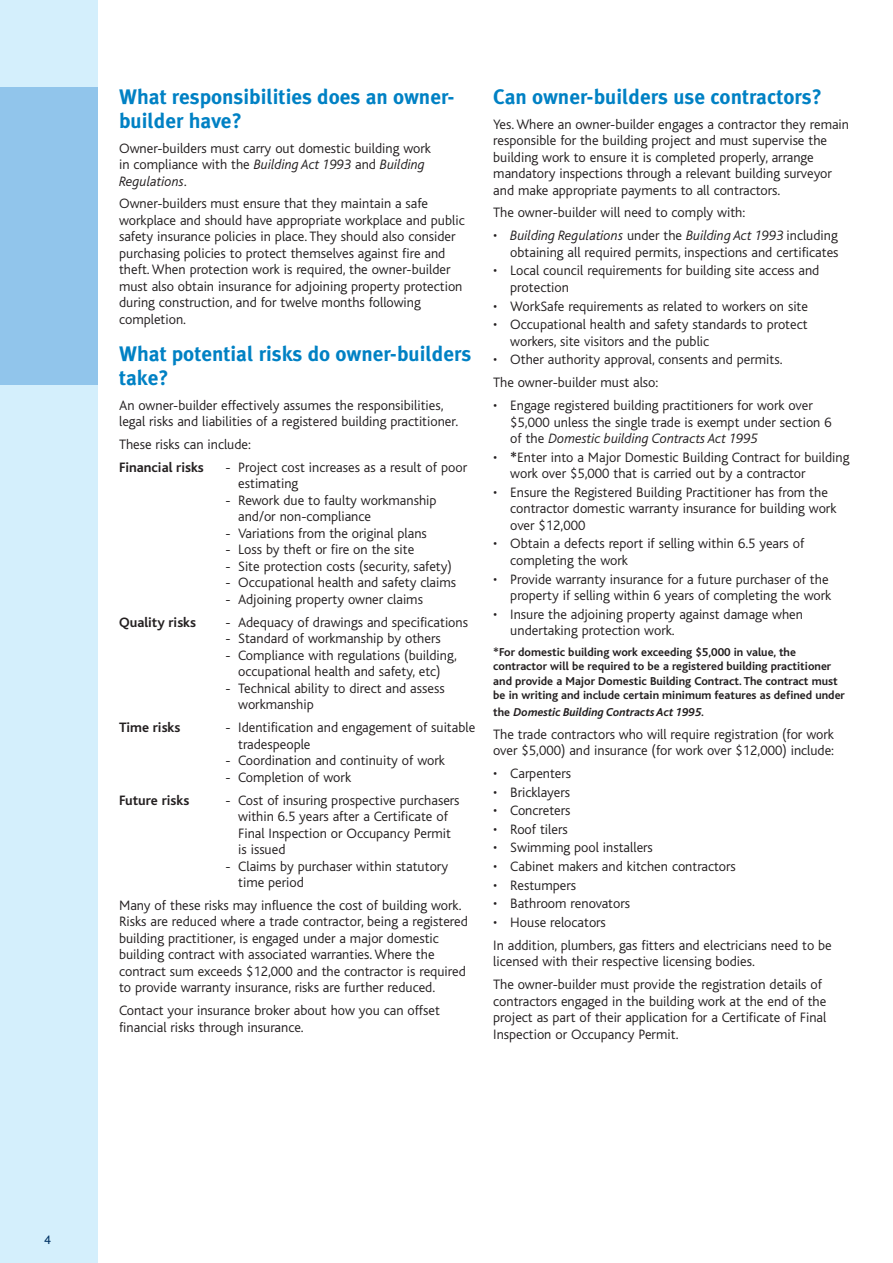
<style>
.page{position:relative;width:893px;height:1263px;background:#fff}
.page>*{position:absolute;margin:0;border:0;box-sizing:border-box;transform-origin:0 0}
.t1{font:700 21px/24px "Meta Plus";color:#0081c4}
.t2{font:300 14.25px/16.5px "Bliss";color:#231f20}
.t3{font:700 14.25px "Bliss";color:#231f20}
.t4{font:12.75px "Bliss";color:#003263}
.t5{font:700 12px/14.4px "Bliss";color:#231f20}
.t6{font:italic 700 12px "Bliss";color:#231f20}
.s1{font-style:italic}
.s2{font-weight:700}
.s3{font-style:normal}
</style>
<div class="page">
<div style="left:0;top:0;width:98px;height:1263px;background:#d4effc"></div>
<div style="left:0;top:87px;width:98px;height:298px;background:#91c5eb"></div>
<h1 class="t1" style="left:119px;top:87px;width:337px">What responsibilities does an owner&shy;builder have?</h1>
<p class="t2" style="left:119px;top:141px;width:313px">Owner-builders must carry out domestic building work in compliance with the <span class="s1">Building Act 1993</span> and <span class="s1">Building<br>Regulations.</span></p>
<p class="t2" style="left:119px;top:197px;width:347px">Owner-builders must ensure that they maintain a safe workplace and should have appropriate workplace and public safety insurance policies in place. They should also consider purchasing policies to protect themselves against fire and theft. When protection work is required, the owner-builder must also obtain insurance for adjoining property protection during construction, and for twelve months following completion.</p>
<h1 class="t1" style="left:119px;top:344px;width:354px">What potential risks do owner-builders take?</h1>
<p class="t2" style="left:119px;top:398px;width:341px">An owner-builder effectively assumes the responsibilities, legal risks and liabilities of a registered building practitioner.</p>
<p class="t2" style="left:119px;top:437px;width:133px">These risks can include:</p>
<p class="t3" style="left:119px;top:462px;width:86px">Financial risks</p>
<p class="t2" style="left:238px;top:460px;width:230px;text-indent:-13px">- Project cost increases as a result of poor estimating</p>
<p class="t2" style="left:238px;top:493px;width:200px;text-indent:-13px">- Rework due to faulty workmanship and/or non-compliance</p>
<p class="t2" style="left:225px;top:526px;width:203px">- Variations from the original plans</p>
<p class="t2" style="left:225px;top:543px;width:190px">- Loss by theft or fire on the site</p>
<p class="t2" style="left:225px;top:559px;width:228px">- Site protection costs (security, safety)</p>
<p class="t2" style="left:225px;top:576px;width:232px">- Occupational health and safety claims</p>
<p class="t2" style="left:225px;top:592px;width:199px">- Adjoining property owner claims</p>
<p class="t3" style="left:119px;top:617px;width:79px">Quality risks</p>
<p class="t2" style="left:225px;top:615px;width:244px">- Adequacy of drawings and specifications</p>
<p class="t2" style="left:225px;top:632px;width:217px">- Standard of workmanship by others</p>
<p class="t2" style="left:225px;top:648px;width:233px;text-align:center">- Compliance with regulations (building, occupational health and safety, etc)</p>
<p class="t2" style="left:238px;top:681px;width:208px;text-indent:-13px">- Technical ability to direct and assess workmanship</p>
<p class="t3" style="left:119px;top:722px;width:63px">Time risks</p>
<p class="t2" style="left:238px;top:721px;width:238px;text-indent:-13px">- Identification and engagement of suitable tradespeople</p>
<p class="t2" style="left:225px;top:754px;width:221px">- Coordination and continuity of work</p>
<p class="t2" style="left:225px;top:770px;width:127px">- Completion of work</p>
<p class="t3" style="left:119px;top:795px;width:72px">Future risks</p>
<p class="t2" style="left:238px;top:793px;width:223px;text-indent:-13px">- Cost of insuring prospective purchasers within 6.5 years after a Certificate of<br>Final Inspection or Occupancy Permit is issued</p>
<p class="t2" style="left:238px;top:859px;width:211px;text-indent:-13px">- Claims by purchaser within statutory time period</p>
<p class="t2" style="left:119px;top:898px;width:350px">Many of these risks may influence the cost of building work.<br>Risks are reduced where a trade contractor, being a registered building practitioner, is engaged under a major domestic building contract with associated warranties. Where the contract sum exceeds $12,000 and the contractor is required to provide warranty insurance, risks are further reduced.</p>
<p class="t2" style="left:119px;top:1004px;width:322px">Contact your insurance broker about how you can offset financial risks through insurance.</p>
<h1 class="t1" style="left:493px;top:87px;width:330px">Can owner-builders use contractors?</h1>
<p class="t2" style="left:493px;top:117px;width:357px">Yes. Where an owner-builder engages a contractor they remain responsible for the building project and must supervise the building work to ensure it is completed properly, arrange mandatory inspections through a relevant building surveyor and make appropriate payments to all contractors.</p>
<p class="t2" style="left:493px;top:206px;width:253px">The owner-builder will need to comply with:</p>
<p class="t2" style="left:493px;top:229px;width:347px;text-align:right">• <span class="s1">Building Regulations</span> under the <span class="s1">Building Act 1993</span> including obtaining all required permits, inspections and certificates</p>
<p class="t2" style="left:510px;top:264px;width:310px;text-indent:-17px">• Local council requirements for building site access and protection</p>
<p class="t2" style="left:493px;top:299px;width:316px">• WorkSafe requirements as related to workers on site</p>
<p class="t2" style="left:510px;top:318px;width:299px;text-indent:-17px">• Occupational health and safety standards to protect workers, site visitors and the public</p>
<p class="t2" style="left:493px;top:349px;width:291px;line-height:23px">• Other authority approval, consents and permits.<br>The owner-builder must also:</p>
<p class="t2" style="left:510px;top:398px;width:323px;text-indent:-17px">• Engage registered building practitioners for work over $5,000 unless the single trade is exempt under section 6 of the <span class="s1">Domestic building Contracts Act 1995</span></p>
<p class="t2" style="left:510px;top:450px;width:340px;text-indent:-17px">• <span class="s2">*</span>Enter into a Major Domestic Building Contract for building work over $5,000 that is carried out by a contractor</p>
<p class="t2" style="left:510px;top:485px;width:328px;text-indent:-17px">• Ensure the Registered Building Practitioner has from the contractor domestic warranty insurance for building work over $12,000</p>
<p class="t2" style="left:510px;top:537px;width:295px;text-indent:-17px">• Obtain a defects report if selling within 6.5 years of completing the work</p>
<p class="t2" style="left:493px;top:572px;width:339px;text-align:right">• Provide warranty insurance for a future purchaser of the property if selling within 6 years of completing the work</p>
<p class="t2" style="left:510px;top:607px;width:294px;text-indent:-17px">• Insure the adjoining property against damage when undertaking protection work.</p>
<p class="t5" style="left:493px;top:646px;width:353px">*For domestic building work exceeding $5,000 in value, the contractor will be required to be a registered building practitioner and provide a Major Domestic Building Contract. The contract must be in writing and include certain minimum features as defined under</p>
<p class="t6" style="left:493px;top:707px;width:213px"><span class="s3">the</span> Domestic Building Contracts Act 1995.</p>
<p class="t2" style="left:493px;top:727px;width:342px">The trade contractors who will require registration (for work over $5,000) and insurance (for work over $12,000) include:</p>
<p class="t2" style="left:493px;top:766px;width:79px">• Carpenters</p>
<p class="t2" style="left:493px;top:785px;width:78px">• Bricklayers</p>
<p class="t2" style="left:493px;top:804px;width:79px">• Concreters</p>
<p class="t2" style="left:493px;top:822px;width:76px">• Roof tilers</p>
<p class="t2" style="left:493px;top:841px;width:161px">• Swimming pool installers</p>
<p class="t2" style="left:493px;top:859px;width:244px">• Cabinet makers and kitchen contractors</p>
<p class="t2" style="left:493px;top:878px;width:84px">• Restumpers</p>
<p class="t2" style="left:493px;top:897px;width:138px">• Bathroom renovators</p>
<p class="t2" style="left:493px;top:912px;width:340px;line-height:23px">• House relocators<br>In addition, plumbers, gas fitters and electricians need to be</p>
<p class="t2" style="left:493px;top:952px;width:330px;line-height:23px">licensed with their respective licensing bodies.<br>The owner-builder must provide the registration details of</p>
<p class="t2" style="left:493px;top:994px;width:334px;text-align:justify">contractors engaged in the building work at the end of the project as part of their application for a Certificate of Final Inspection or Occupancy Permit.</p>
<p class="t4" style="left:44px;top:1236px;width:8px">4</p>
</div>
